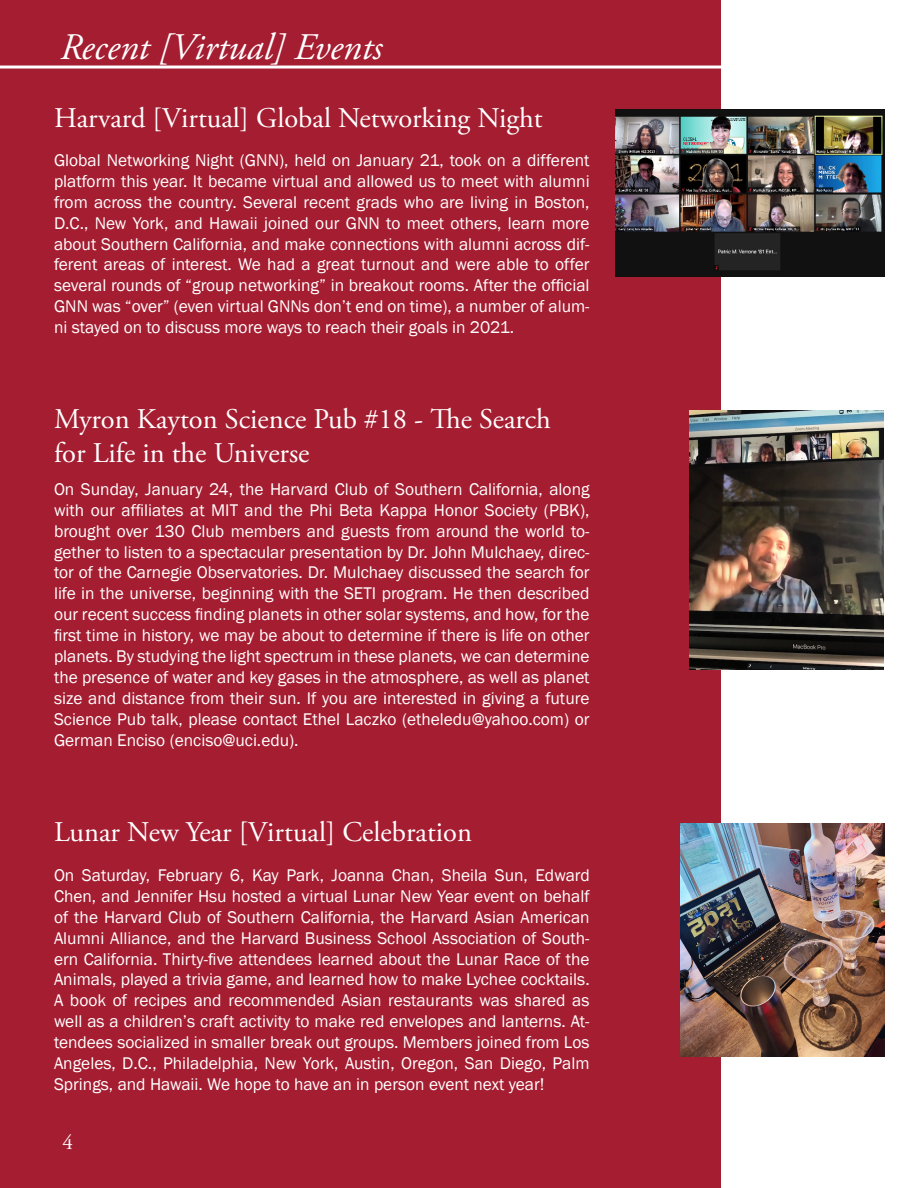
<style>
.page{position:relative;width:918px;height:1188px;background:#fff}
.page>*{position:absolute;margin:0;border:0;box-sizing:border-box;transform-origin:0 0}
.t1{font:italic 37.5px "Adobe Garamond Pro";color:#fff}
.t2{font:28.5px/34.2px "Adobe Garamond Pro";color:#fff}
.t3{font:21px "Adobe Garamond Pro";color:#fff}
.t4{font:17.4px/20.9px "Franklin Gothic";color:#fff;text-align:justify}
</style>
<div class="page">
<div style="left:0;top:0;width:720px;height:1188px;background:#a51d31"></div>
<hr style="left:0;top:66px;width:864px;height:3px;background:#fff">
<img style="left:680px;top:824px;width:205px;height:233px">
<img style="left:689px;top:410px;width:195px;height:260px">
<img style="left:615px;top:110px;width:270px;height:166px">
<p class="t1" style="left:60px;top:25px;width:324px">Recent [Virtual] Events</p>
<p class="t2" style="left:54px;top:101px;width:490px">Harvard [Virtual] Global Networking Night</p>
<p class="t4" style="left:54px;top:150px;width:537px">Global Networking Night (GNN), held on January 21, took on a different platform this year. It became virtual and allowed us to meet with alumni from across the country. Several recent grads who are living in Boston, D.C., New York, and Hawaii joined our GNN to meet others, learn more about Southern California, and make connections with alumni across dif&shy;ferent areas of interest. We had a great turnout and were able to offer several rounds of “group networking” in breakout rooms. After the official GNN was “over” (even virtual GNNs don’t end on time), a number of alum&shy;ni stayed on to discuss more ways to reach their goals in 2021.</p>
<p class="t2" style="left:54px;top:403px;width:498px">Myron Kayton Science Pub #18 - The Search for Life in the Universe</p>
<p class="t4" style="left:54px;top:479px;width:537px">On Sunday, January 24, the Harvard Club of Southern California, along with our affiliates at MIT and the Phi Beta Kappa Honor Society (PBK), brought over 130 Club members and guests from around the world to&shy;gether to listen to a spectacular presentation by Dr. John Mulchaey, direc&shy;tor of the Carnegie Observatories. Dr. Mulchaey discussed the search for life in the universe, beginning with the SETI program. He then described our recent success finding planets in other solar systems, and how, for the first time in history, we may be about to determine if there is life on other planets. By studying the light spectrum in these planets, we can determine the presence of water and key gases in the atmosphere, as well as planet size and distance from their sun. If you are interested in giving a future Science Pub talk, please contact Ethel Laczko (etheledu@yahoo.com) or German Enciso (enciso@uci.edu).</p>
<p class="t2" style="left:54px;top:816px;width:420px">Lunar New Year [Virtual] Celebration</p>
<p class="t4" style="left:54px;top:865px;width:537px">On Saturday, February 6, Kay Park, Joanna Chan, Sheila Sun, Edward Chen, and Jennifer Hsu hosted a virtual Lunar New Year event on behalf of the Harvard Club of Southern California, the Harvard Asian American Alumni Alliance, and the Harvard Business School Association of South&shy;ern California. Thirty-five attendees learned about the Lunar Race of the Animals, played a trivia game, and learned how to make Lychee cocktails.<br>A book of recipes and recommended Asian restaurants was shared as well as a children’s craft activity to make red envelopes and lanterns. At&shy;tendees socialized in smaller break out groups. Members joined from Los Angeles, D.C., Philadelphia, New York, Austin, Oregon, San Diego, Palm Springs, and Hawaii. We hope to have an in person event next year!</p>
<p class="t3" style="left:62px;top:1130px;width:12px">4</p>
</div>
